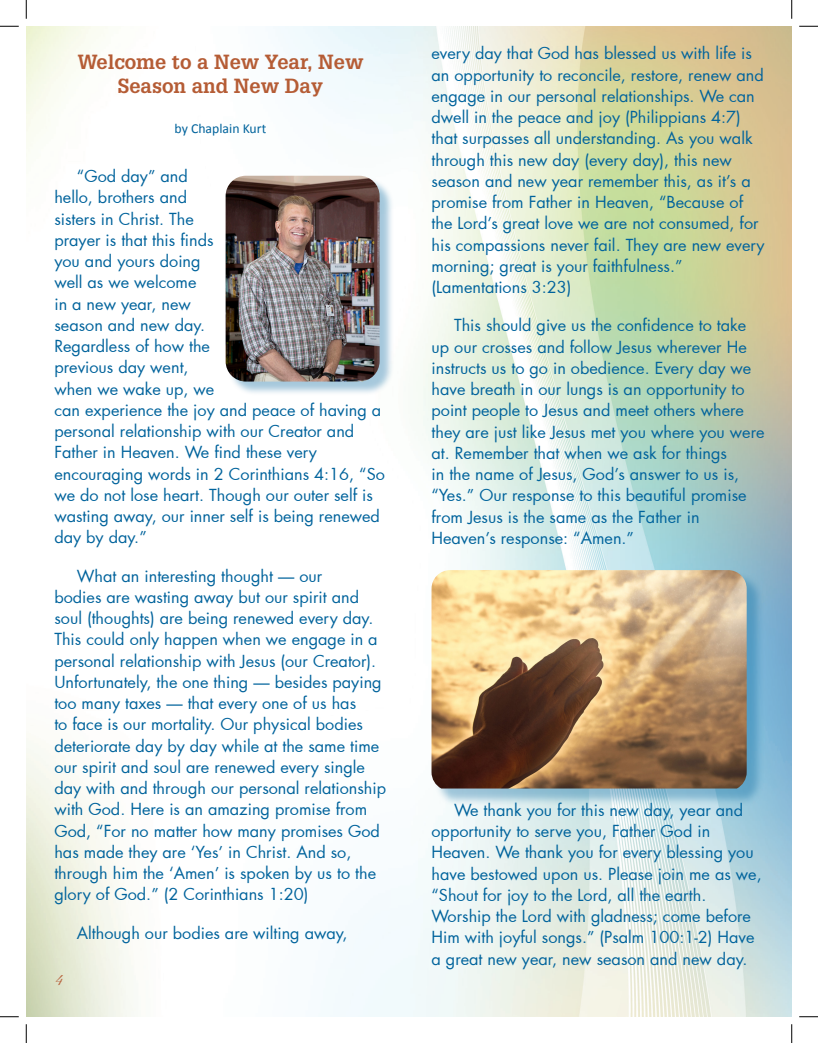
<style>
.page{position:relative;width:818px;height:1043px;background:#fff}
.page>*{position:absolute;margin:0;border:0;box-sizing:border-box;transform-origin:0 0}
.Glypha_Bold_-_Sectio{font:700 20px/24px "Glypha";color:#b55c35;text-align:center}
.t1{font:17.5px "Great Vibes";color:#b55c35}
.Indented_-_Futura{font:16.25px/21.2px "Futura";color:#00639c}
.Glypha_Bold_-_Sectio-2{font:13.75px "Calibri";color:#00639c}
</style>
<div class="page">
<img style="left:26px;top:26px;width:765px;height:990px">
<div style="left:433px;top:572px;width:331px;height:233px;background:#00639c;opacity:.35"></div>
<img style="left:431px;top:570px;width:315px;height:218px">
<div style="left:227px;top:177px;width:167px;height:219px;background:#00639c;opacity:.35"></div>
<img style="left:225px;top:176px;width:154px;height:205px">
<svg style="left:0;top:25px;width:19px;height:2px"></svg>
<svg style="left:799px;top:25px;width:19px;height:2px"></svg>
<svg style="left:0;top:1016px;width:19px;height:1px"></svg>
<svg style="left:799px;top:1016px;width:19px;height:1px"></svg>
<svg style="left:25px;top:0;width:2px;height:19px"></svg>
<svg style="left:25px;top:1024px;width:2px;height:18px"></svg>
<svg style="left:791px;top:0;width:1px;height:19px"></svg>
<svg style="left:791px;top:1024px;width:1px;height:18px"></svg>
<p class="Glypha_Bold_-_Sectio" style="left:77px;top:49px;width:287px">Welcome to a New Year, New<br>Season and New Day</p>
<p class="Glypha_Bold_-_Sectio-2" style="left:174px;top:120px;width:93px">by Chaplain Kurt</p>
<p class="Indented_-_Futura" style="left:54px;top:165px;width:332px;text-indent:22px">“God day” and<br>hello, brothers and<br>sisters in Christ. The<br>prayer is that this finds<br>you and yours doing<br>well as we welcome<br>in a new year, new<br>season and new day.<br>Regardless of how the<br>previous day went,<br>when we wake up, we<br>can experience the joy and peace of having a personal relationship with our Creator and<br>Father in Heaven. We find these very encouraging words in 2 Corinthians 4:16, “So we do not lose heart. Though our outer self is wasting away, our inner self is being renewed day by day.”</p>
<p class="Indented_-_Futura" style="left:54px;top:564px;width:333px;text-indent:22px">What an interesting thought — our<br>bodies are wasting away but our spirit and soul (thoughts) are being renewed every day.<br>This could only happen when we engage in a personal relationship with Jesus (our Creator).<br>Unfortunately, the one thing — besides paying too many taxes — that every one of us has<br>to face is our mortality. Our physical bodies deteriorate day by day while at the same time our spirit and soul are renewed every single day with and through our personal relationship with God. Here is an amazing promise from God, “For no matter how many promises God has made they are ‘Yes’ in Christ. And so, through him the ‘Amen’ is spoken by us to the glory of God.” (2 Corinthians 1:20)</p>
<p class="Indented_-_Futura" style="left:77px;top:921px;width:272px">Although our bodies are wilting away,</p>
<p class="t1" style="left:54px;top:970px;width:10px">4</p>
<p class="Indented_-_Futura" style="left:431px;top:42px;width:335px">every day that God has blessed us with life is an opportunity to reconcile, restore, renew and engage in our personal relationships. We can dwell in the peace and joy (Philippians 4:7) that surpasses all understanding. As you walk through this new day (every day), this new season and new year remember this, as it’s a promise from Father in Heaven, “Because of the Lord’s great love we are not consumed, for his compassions never fail. They are new every morning; great is your faithfulness.” (Lamentations 3:23)</p>
<p class="Indented_-_Futura" style="left:431px;top:314px;width:334px;text-indent:22px">This should give us the confidence to take up our crosses and follow Jesus wherever He instructs us to go in obedience. Every day we have breath in our lungs is an opportunity to point people to Jesus and meet others where they are just like Jesus met you where you were at. Remember that when we ask for things<br>in the name of Jesus, God’s answer to us is, “Yes.” Our response to this beautiful promise from Jesus is the same as the Father in Heaven’s response: “Amen.”</p>
<p class="Indented_-_Futura" style="left:431px;top:799px;width:332px;text-indent:22px">We thank you for this new day, year and opportunity to serve you, Father God in Heaven. We thank you for every blessing you have bestowed upon us. Please join me as we, “Shout for joy to the Lord, all the earth.<br>Worship the Lord with gladness; come before Him with joyful songs.” (Psalm 100:1-2) Have a great new year, new season and new day.</p>
</div>
